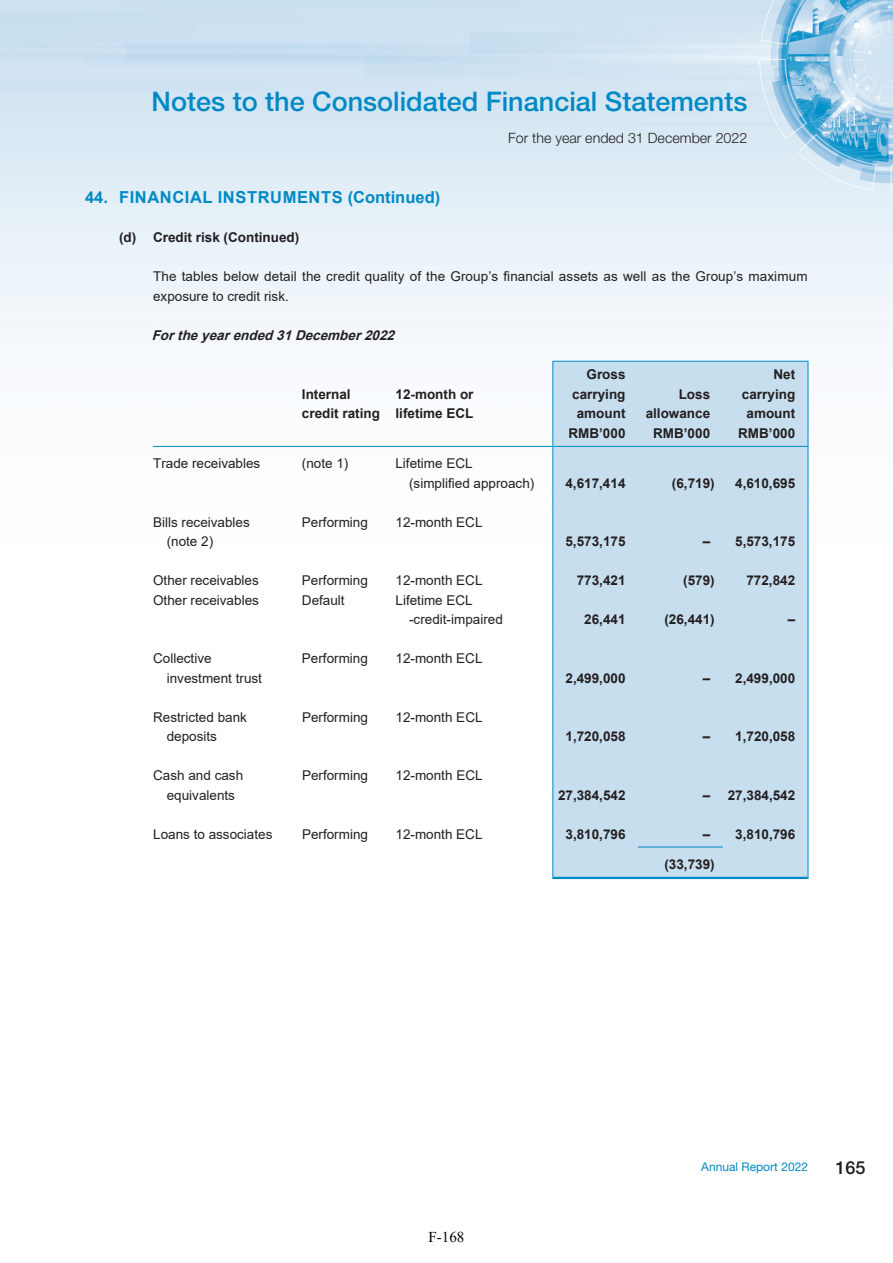
<style>
.page{position:relative;width:893px;height:1263px;background:#fff}
.page>*{position:absolute;margin:0;border:0;box-sizing:border-box;transform-origin:0 0}
.t1{font:500 27px "Helvetica Neue LT Std";color:#0089c4}
.t2{font:500 18px "Helvetica Neue LT Std";color:#231f20}
.t3{font:700 16.5px "Arial";letter-spacing:.035em;color:#0089c4}
.t4{font:15px "Times New Roman";color:#000}
.t5{font:300 14.25px "Helvetica Neue LT Std";color:#231f20}
.t6{font:13.5px/19.5px "Arial";color:#231f20}
.t7{font:700 13.5px/19.5px "Arial";color:#231f20;text-align:right}
.t8{font:italic 700 13.5px "Arial";color:#231f20}
.t9{font:12px "Helvetica Neue LT Std";color:#0089c4}
</style>
<div class="page">
<img style="left:0;top:0;width:893px;height:880px">
<div style="left:553px;top:362px;width:255px;height:515px;background:#c7deef"></div>
<hr style="left:552px;top:362px;width:1px;height:58px;background:#0089c4">
<hr style="left:552px;top:361px;width:256px;height:1px;background:#0089c4">
<hr style="left:808px;top:362px;width:1px;height:58px;background:#0089c4">
<svg style="left:552px;top:420px;width:1px;height:30px"></svg>
<svg style="left:808px;top:420px;width:1px;height:30px"></svg>
<hr style="left:552px;top:450px;width:1px;height:39px;background:#0089c4">
<hr style="left:808px;top:450px;width:1px;height:39px;background:#0089c4">
<svg style="left:552px;top:489px;width:1px;height:20px"></svg>
<hr style="left:552px;top:509px;width:1px;height:39px;background:#0089c4">
<svg style="left:552px;top:548px;width:1px;height:39px"></svg>
<hr style="left:552px;top:587px;width:1px;height:39px;background:#0089c4">
<svg style="left:552px;top:626px;width:1px;height:19px"></svg>
<hr style="left:552px;top:645px;width:1px;height:39px;background:#0089c4">
<svg style="left:552px;top:684px;width:1px;height:20px"></svg>
<hr style="left:552px;top:704px;width:1px;height:39px;background:#0089c4">
<svg style="left:552px;top:743px;width:1px;height:19px"></svg>
<hr style="left:552px;top:762px;width:1px;height:39px;background:#0089c4">
<svg style="left:808px;top:489px;width:1px;height:20px"></svg>
<hr style="left:808px;top:509px;width:1px;height:39px;background:#0089c4">
<svg style="left:808px;top:548px;width:1px;height:39px"></svg>
<hr style="left:808px;top:587px;width:1px;height:39px;background:#0089c4">
<svg style="left:808px;top:626px;width:1px;height:19px"></svg>
<hr style="left:808px;top:645px;width:1px;height:39px;background:#0089c4">
<svg style="left:808px;top:684px;width:1px;height:20px"></svg>
<hr style="left:808px;top:704px;width:1px;height:39px;background:#0089c4">
<svg style="left:808px;top:743px;width:1px;height:19px"></svg>
<hr style="left:808px;top:762px;width:1px;height:39px;background:#0089c4">
<svg style="left:552px;top:801px;width:1px;height:78px"></svg>
<svg style="left:808px;top:801px;width:1px;height:78px"></svg>
<hr style="left:153px;top:446px;width:399px;height:1px;background:#0089c4">
<hr style="left:553px;top:446px;width:255px;height:1px;background:#0089c4">
<hr style="left:638px;top:847px;width:85px;height:1px;background:#0089c4">
<hr style="left:553px;top:877px;width:255px;height:2px;background:#0089c4">
<h1 class="t1" style="left:152px;top:92px;width:597px">Notes to the Consolidated Financial Statements</h1>
<p class="t5" style="left:508px;top:133px;width:241px">For the year ended 31 December 2022</p>
<p class="t3" style="left:85px;top:188px;width:357px">44. FINANCIAL INSTRUMENTS (Continued)</p>
<p class="t7" style="left:119px;top:228px;width:182px">(d) Credit risk (Continued)</p>
<p class="t6" style="left:153px;top:267px;width:656px">The tables below detail the credit quality of the Group’s financial assets as well as the Group’s maximum exposure to credit risk.</p>
<p class="t8" style="left:152px;top:327px;width:248px">Forthe yearended 31 December2022</p>
<p class="t7" style="left:302px;top:384px;width:80px;text-align:left">Internal credit rating</p>
<p class="t7" style="left:395px;top:384px;width:80px;text-align:left">12-month or lifetime ECL</p>
<p class="t6" style="left:153px;top:454px;width:109px">Trade receivables</p>
<p class="t6" style="left:302px;top:454px;width:48px">(note 1)</p>
<p class="t6" style="left:409px;top:454px;width:127px;text-indent:-14px">Lifetime ECL (simplified approach)</p>
<p class="t6" style="left:167px;top:512px;width:85px;text-indent:-14px">Bills receivables (note 2)</p>
<p class="t6" style="left:302px;top:512px;width:68px">Performing</p>
<p class="t6" style="left:395px;top:512px;width:89px">12-month ECL</p>
<p class="t7" style="left:572px;top:365px;width:55px">Gross carrying amount</p>
<p class="t7" style="left:646px;top:384px;width:66px">Loss allowance</p>
<p class="t7" style="left:742px;top:365px;width:55px">Net carrying amount</p>
<p class="t7" style="left:568px;top:423px;width:59px">RMB’000</p>
<p class="t7" style="left:653px;top:423px;width:59px">RMB’000</p>
<p class="t7" style="left:738px;top:423px;width:59px">RMB’000</p>
<p class="t7" style="left:565px;top:473px;width:62px">4,617,414</p>
<p class="t7" style="left:672px;top:473px;width:44px">(6,719)</p>
<p class="t7" style="left:735px;top:473px;width:62px">4,610,695</p>
<p class="t7" style="left:565px;top:532px;width:62px">5,573,175</p>
<p class="t7" style="left:703px;top:532px;width:94px">– 5,573,175</p>
<p class="t6" style="left:153px;top:571px;width:107px">Other receivables</p>
<p class="t6" style="left:302px;top:571px;width:68px">Performing</p>
<p class="t6" style="left:395px;top:571px;width:89px">12-month ECL</p>
<p class="t7" style="left:577px;top:571px;width:50px">773,421</p>
<p class="t7" style="left:683px;top:571px;width:33px">(579)</p>
<p class="t7" style="left:746px;top:571px;width:50px">772,842</p>
<p class="t6" style="left:153px;top:590px;width:107px">Other receivables</p>
<p class="t6" style="left:302px;top:590px;width:44px">Default</p>
<p class="t6" style="left:409px;top:590px;width:95px;text-indent:-14px">Lifetime ECL -credit-impaired</p>
<p class="t7" style="left:584px;top:610px;width:43px">26,441</p>
<p class="t7" style="left:664px;top:610px;width:52px">(26,441)</p>
<p class="t7" style="left:788px;top:610px;width:9px">–</p>
<p class="t6" style="left:167px;top:649px;width:97px;text-indent:-14px">Collective investment trust</p>
<p class="t6" style="left:302px;top:649px;width:68px">Performing</p>
<p class="t6" style="left:395px;top:649px;width:89px">12-month ECL</p>
<p class="t6" style="left:167px;top:707px;width:82px;text-indent:-14px">Restricted bank deposits</p>
<p class="t6" style="left:302px;top:707px;width:68px">Performing</p>
<p class="t6" style="left:395px;top:707px;width:89px">12-month ECL</p>
<p class="t6" style="left:153px;top:766px;width:92px;text-align:center">Cash and cash equivalents</p>
<p class="t6" style="left:302px;top:766px;width:68px">Performing</p>
<p class="t6" style="left:395px;top:766px;width:89px">12-month ECL</p>
<p class="t7" style="left:565px;top:668px;width:62px">2,499,000</p>
<p class="t7" style="left:703px;top:668px;width:94px">– 2,499,000</p>
<p class="t7" style="left:565px;top:727px;width:62px">1,720,058</p>
<p class="t7" style="left:703px;top:727px;width:94px">– 1,720,058</p>
<p class="t7" style="left:558px;top:785px;width:69px">27,384,542</p>
<p class="t7" style="left:703px;top:785px;width:94px">– 27,384,542</p>
<p class="t6" style="left:153px;top:824px;width:121px">Loans to associates</p>
<p class="t6" style="left:302px;top:824px;width:68px">Performing</p>
<p class="t6" style="left:395px;top:824px;width:89px">12-month ECL</p>
<p class="t7" style="left:565px;top:824px;width:62px">3,810,796</p>
<p class="t7" style="left:703px;top:824px;width:94px">– 3,810,796</p>
<p class="t7" style="left:664px;top:854px;width:52px">(33,739)</p>
<p class="t4" style="left:428px;top:1227px;width:37px">F-168</p>
<p class="t9" style="left:701px;top:1163px;width:108px">Annual Report 2022</p>
<h2 class="t2" style="left:835px;top:1161px;width:32px">165</h2>
</div>
